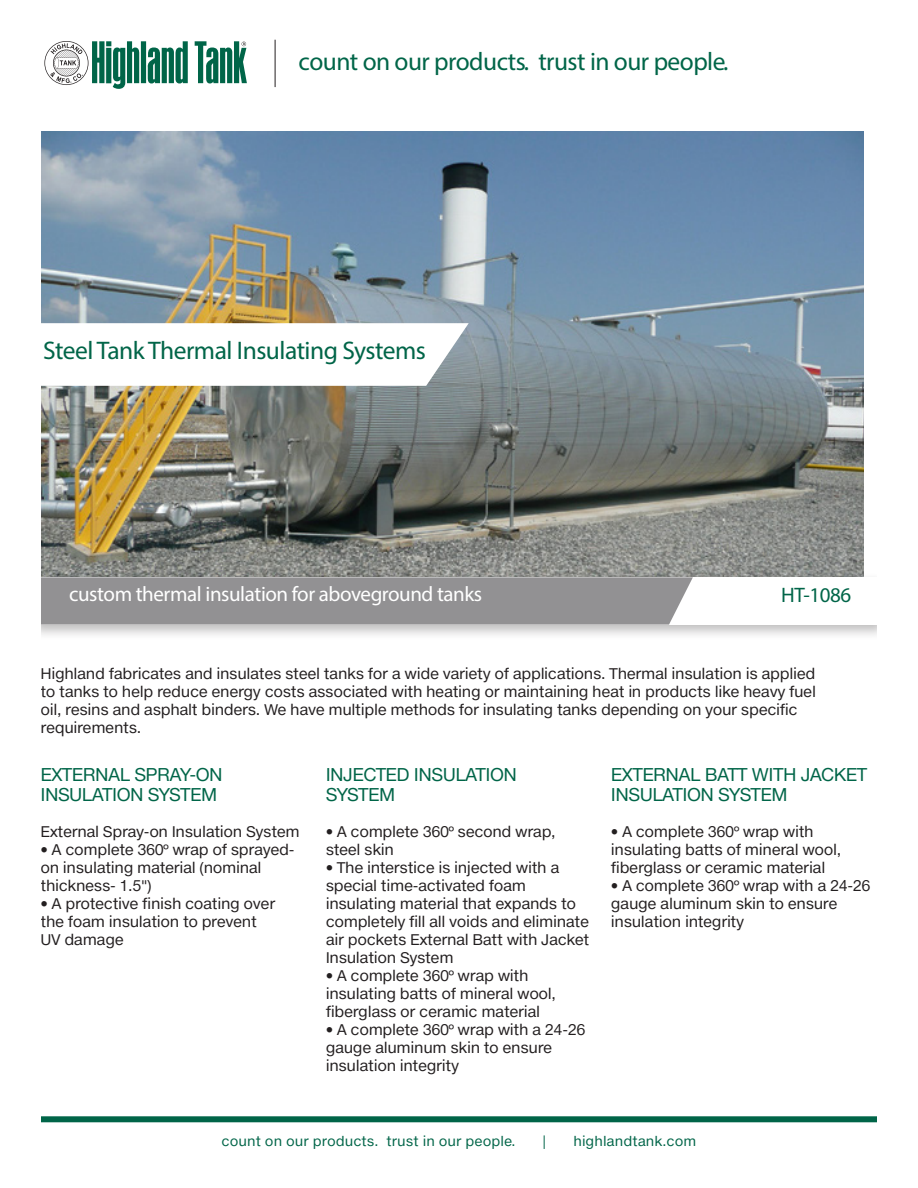
<style>
.page{position:relative;width:918px;height:1188px;background:#fff}
.page>*{position:absolute;margin:0;border:0;box-sizing:border-box;transform-origin:0 0}
.t1{font:25.5px "Myriad Pro";letter-spacing:-.02em;color:#006548}
.Subhead{font:21px "Myriad Pro";letter-spacing:-.02em;color:#fff}
.product_number{font:21px "Myriad Pro";letter-spacing:-.02em;color:#006548}
.t2{font:18px/19.5px "Helvetica Neuee Text Pro";letter-spacing:-.03em;color:#006548}
.t3{font:15px/18px "Helvetica Neuee Text Pro";letter-spacing:-.025em;color:#231f20}
.t4{font:13.5px "Helvetica Neuee Text Pro";color:#006548}
</style>
<div class="page">
<img style="left:41px;top:131px;width:823px;height:441px">
<div style="left:26px;top:572px;width:866px;height:69px;background:#231f20;opacity:.3"></div>
<div style="left:37px;top:577px;width:844px;height:48px;background:#fff"></div>
<div style="left:41px;top:577px;width:652px;height:48px;background:#929193"></div>
<svg style="left:41px;top:323px;width:428px;height:63px"></svg>
<svg style="left:195px;top:41px;width:52px;height:42px"></svg>
<svg style="left:44px;top:41px;width:144px;height:48px"></svg>
<hr style="left:275px;top:40px;width:1px;height:47px;background:#231f20">
<div style="left:40px;top:1116px;width:838px;height:6px;background:#006548"></div>
<div style="left:878px;top:0;width:40px;height:1188px;background:#fff"></div>
<div style="left:0;top:0;width:40px;height:1188px;background:#fff"></div>
<p class="t1" style="left:299px;top:45px;width:431px">count on our products. trust in our people.</p>
<p class="t1" style="left:43px;top:335px;width:384px">Steel Tank Thermal Insulating Systems</p>
<p class="Subhead" style="left:69px;top:581px;width:415px">custom thermal insulation for aboveground tanks</p>
<p class="product_number" style="left:781px;top:582px;width:72px">HT-1086</p>
<p class="t3" style="left:40px;top:664px;width:777px">Highland fabricates and insulates steel tanks for a wide variety of applications. Thermal insulation is applied to tanks to help reduce energy costs associated with heating or maintaining heat in products like heavy fuel oil, resins and asphalt binders. We have multiple methods for insulating tanks depending on your specific requirements.</p>
<p class="t2" style="left:40px;top:765px;width:184px">EXTERNAL SPRAY-ON<br>INSULATION SYSTEM</p>
<p class="t3" style="left:40px;top:822px;width:261px">External Spray-on Insulation System</p>
<p class="t3" style="left:40px;top:840px;width:256px">• A complete 360º wrap of sprayed&shy;on insulating material (nominal</p>
<p class="t3" style="left:40px;top:876px;width:113px">thickness- 1.5")</p>
<p class="t3" style="left:40px;top:894px;width:236px">• A protective finish coating over</p>
<p class="t3" style="left:40px;top:912px;width:218px">the foam insulation to prevent</p>
<p class="t3" style="left:40px;top:930px;width:85px">UV damage</p>
<p class="t2" style="left:326px;top:765px;width:193px">INJECTED INSULATION<br>SYSTEM</p>
<p class="t3" style="left:326px;top:822px;width:232px">• A complete 360º second wrap,</p>
<p class="t3" style="left:326px;top:840px;width:70px">steel skin</p>
<p class="t3" style="left:326px;top:858px;width:235px">• The interstice is injected with a</p>
<p class="t3" style="left:326px;top:876px;width:252px">special time-activated foam insulating material that expands to</p>
<p class="t3" style="left:326px;top:912px;width:265px">completely fill all voids and eliminate air pockets External Batt with Jacket</p>
<p class="t3" style="left:326px;top:948px;width:129px">Insulation System</p>
<p class="t3" style="left:326px;top:966px;width:204px">• A complete 360º wrap with</p>
<p class="t3" style="left:326px;top:984px;width:232px">insulating batts of mineral wool,</p>
<p class="t3" style="left:326px;top:1002px;width:216px">fiberglass or ceramic material</p>
<p class="t3" style="left:326px;top:1020px;width:261px">• A complete 360º wrap with a 24-26</p>
<p class="t3" style="left:326px;top:1038px;width:228px">gauge aluminum skin to ensure</p>
<p class="t3" style="left:326px;top:1056px;width:135px">insulation integrity</p>
<p class="t2" style="left:611px;top:765px;width:258px">EXTERNAL BATT WITH JACKET</p>
<p class="t2" style="left:611px;top:784px;width:178px">INSULATION SYSTEM</p>
<p class="t3" style="left:611px;top:822px;width:204px">• A complete 360º wrap with</p>
<p class="t3" style="left:611px;top:840px;width:232px">insulating batts of mineral wool,</p>
<p class="t3" style="left:611px;top:858px;width:216px">fiberglass or ceramic material</p>
<p class="t3" style="left:611px;top:876px;width:261px">• A complete 360º wrap with a 24-26</p>
<p class="t3" style="left:611px;top:894px;width:228px">gauge aluminum skin to ensure</p>
<p class="t3" style="left:611px;top:912px;width:135px">insulation integrity</p>
<p class="t4" style="left:222px;top:1133px;width:295px">count on our products. trust in our people.</p>
<p class="t4" style="left:543px;top:1133px;width:5px">|</p>
<p class="t4" style="left:573px;top:1133px;width:124px">highlandtank.com</p>
</div>
